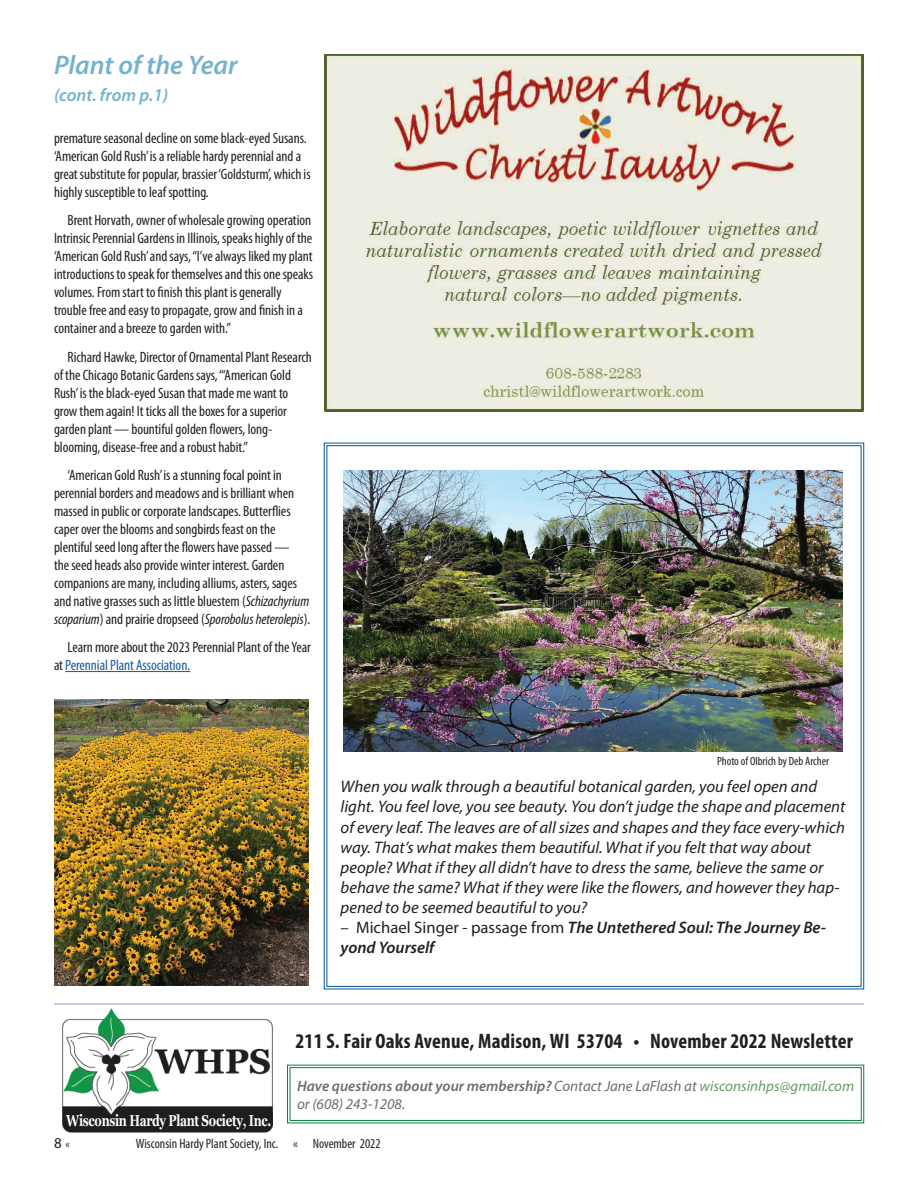
<style>
.page{position:relative;width:918px;height:1188px;background:#fff}
.page>*{position:absolute;margin:0;border:0;box-sizing:border-box;transform-origin:0 0}
.t1{font:italic 600 27px "Myriad Pro";color:#74b2cd}
.t2{font:700 condensed 21px "Myriad Pro";letter-spacing:.01em;color:#231f20}
.t3{font:italic 600 18px "Myriad Pro";color:#74b2cd}
.t4{font:italic 16.65px/20.1px "Myriad Pro";color:#231f20}
.t5{font:italic 600 16.65px/20.1px "Myriad Pro";color:#231f20}
.t6{font:700 15.75px "Georgia";letter-spacing:-.025em;color:#fff;scale:.74 1}
.t7{font:condensed 15px/18px "Myriad Pro";letter-spacing:-.005em;color:#231f20}
.t8{font:italic 15px/18px "Myriad Pro";color:#6c6d70}
.t9{font:15px "Myriad Pro";color:#231f20}
.t10{font:condensed 13.5px "Myriad Pro";color:#231f20}
.t11{font:condensed 12px "Myriad Pro";color:#231f20}
.s1{font-style:italic}
.s2{color:#175d9e}
.s3{font-weight:400;font-style:normal}
.s4{font-weight:600}
.s5{color:#649b67}
.s6{font-stretch:condensed;font-size:12px}
</style>
<div class="page">
<img style="left:62px;top:1008px;width:210px;height:125px">
<div style="left:66px;top:1109px;width:203px;height:19px;background:#201d1e"></div>
<svg style="left:287px;top:1065px;width:577px;height:58px"></svg>
<div style="left:290px;top:1067px;width:572px;height:54px;border:1px solid #0a823e"></div>
<hr style="left:54px;top:1004px;width:810px;height:1px;background:#9295c9">
<hr style="left:65px;top:671px;width:125px;height:1px;background:#175d9e">
<img style="left:54px;top:700px;width:255px;height:286px">
<img style="left:324px;top:54px;width:540px;height:358px">
<svg style="left:324px;top:443px;width:540px;height:547px"></svg>
<img style="left:343px;top:471px;width:500px;height:281px">
<h1 class="t1" style="left:54px;top:48px;width:185px">Plant of the Year</h1>
<p class="t3" style="left:54px;top:84px;width:116px">(cont. from p.1)</p>
<p class="t7" style="left:54px;top:129px;width:258px">premature seasonal decline on some black-eyed Susans. ‘American Gold Rush’ is a reliable hardy perennial and a great substitute for popular, brassier ‘Goldsturm’, which is highly susceptible to leaf spotting.</p>
<p class="t7" style="left:54px;top:211px;width:261px;text-indent:14px">Brent Horvath, owner of wholesale growing operation Intrinsic Perennial Gardens in Illinois, speaks highly of the ‘American Gold Rush’ and says, “I’ve always liked my plant introductions to speak for themselves and this one speaks volumes. From start to finish this plant is generally trouble free and easy to propagate, grow and finish in a container and a breeze to garden with.”</p>
<p class="t7" style="left:54px;top:347px;width:259px;text-indent:14px">Richard Hawke, Director of Ornamental Plant Research of the Chicago Botanic Gardens says, “‘American Gold Rush’ is the black-eyed Susan that made me want to grow them again! It ticks all the boxes for a superior garden plant — bountiful golden flowers, long&shy;blooming, disease-free and a robust habit.”</p>
<p class="t7" style="left:54px;top:466px;width:258px;text-indent:14px">‘American Gold Rush’ is a stunning focal point in perennial borders and meadows and is brilliant when massed in public or corporate landscapes. Butterflies caper over the blooms and songbirds feast on the plentiful seed long after the flowers have passed —<br>the seed heads also provide winter interest. Garden companions are many, including alliums, asters, sages and native grasses such as little bluestem (<span class="s1">Schizachyrium scoparium</span>) and prairie dropseed (<span class="s1">Sporobolus heterolepis</span>).</p>
<p class="t7" style="left:54px;top:638px;width:258px;text-indent:14px">Learn more about the 2023 Perennial Plant of the Year at <span class="s2">Perennial Plant Association.</span></p>
<p class="t11" style="left:717px;top:754px;width:113px">Photo of Olbrich by Deb Archer</p>
<p class="t4" style="left:341px;top:777px;width:506px">When you walk through a beautiful botanical garden, you feel open and light. You feel love, you see beauty. You don’t judge the shape and placement of every leaf. The leaves are of all sizes and shapes and they face every-which way. That’s what makes them beautiful. What if you felt that way about people? What if they all didn’t have to dress the same, believe the same or behave the same? What if they were like the flowers, and however they hap&shy;pened to be seemed beautiful to you?</p>
<p class="t5" style="left:341px;top:917px;width:487px"><span class="s3">– Michael Singer - passage from</span> The Untethered Soul: The Journey Be&shy;yond Yourself</p>
<p class="t6" style="left:66px;top:1108px;width:279px">Wisconsin Hardy Plant Society, Inc.</p>
<h2 class="t2" style="left:295px;top:1028px;width:559px">211 S. Fair Oaks Avenue, Madison, WI 53704 • November 2022 Newsletter</h2>
<p class="t8" style="left:297px;top:1076px;width:559px"><span class="s4">Have questions about your membership?</span> Contact Jane LaFlash at <span class="s5">wisconsinhps@gmail.com </span>or (608) 243-1208.</p>
<p class="t9" style="left:54px;top:1134px;width:17px">8 <span class="s6">«</span></p>
<p class="t10" style="left:136px;top:1136px;width:246px">Wisconsin Hardy Plant Society, Inc. « November 2022</p>
</div>
